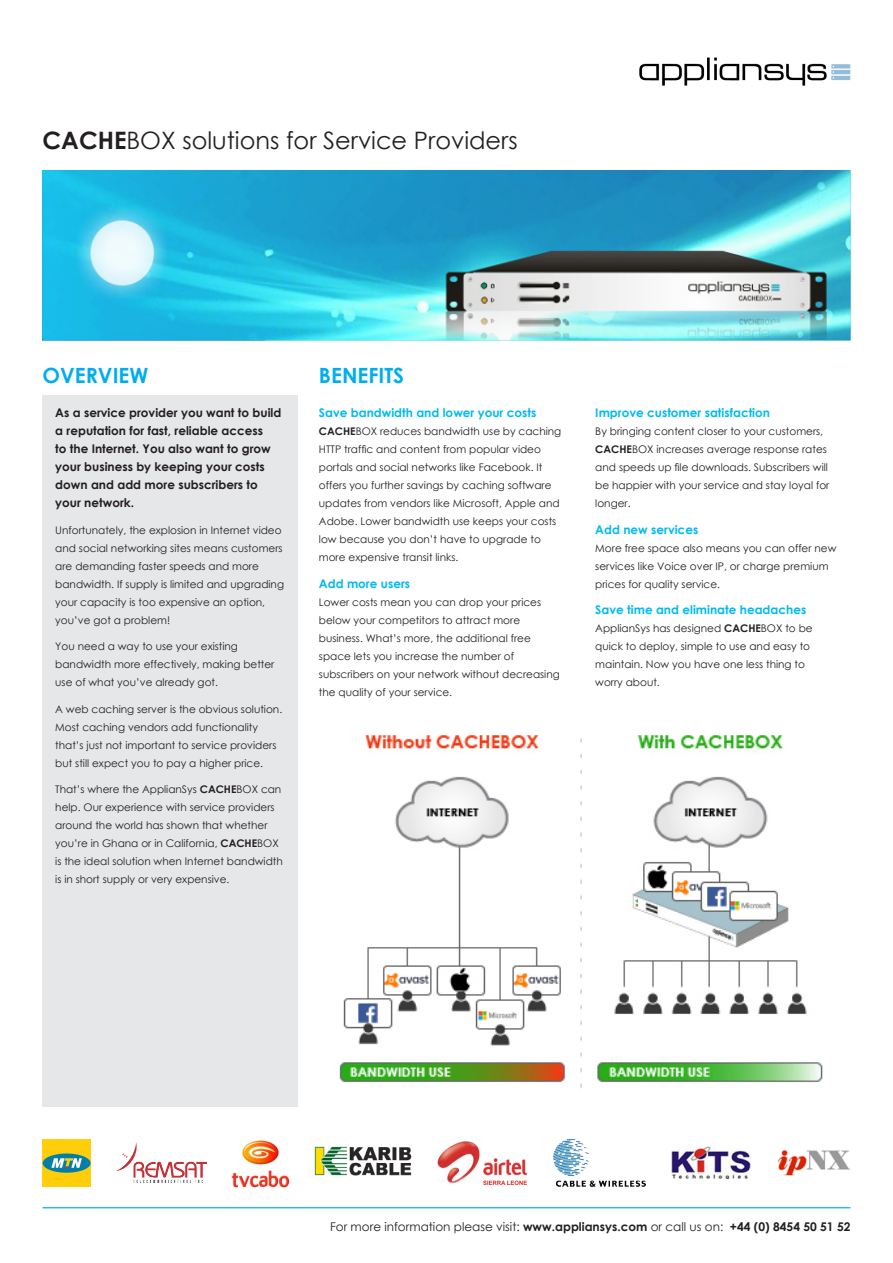
<style>
.page{position:relative;width:893px;height:1263px;background:#fff}
.page>*{position:absolute;margin:0;border:0;box-sizing:border-box;transform-origin:0 0}
.t1{font:24px "Century Gothic";color:#231f20}
.t2{font:700 21px "Century Gothic";color:#00aeef}
.P1{font:700 12px/18px "Century Gothic";color:#231f20}
.t3{font:700 12px "Century Gothic";color:#00baf1}
.t4{font:12px "Century Gothic";color:#231f20}
.t5{font:10.5px/18px "Century Gothic";color:#231f20}
.s1{font-weight:700}
</style>
<div class="page">
<div style="left:43px;top:395px;width:255px;height:712px;background:#e6e7e9"></div>
<hr style="left:43px;top:1207px;width:807px;height:1px;background:#2cbdd8">
<img style="left:639px;top:57px;width:211px;height:28px">
<img style="left:43px;top:170px;width:807px;height:170px">
<img style="left:315px;top:1147px;width:97px;height:28px">
<img style="left:438px;top:1142px;width:90px;height:42px">
<img style="left:553px;top:1139px;width:93px;height:47px">
<img style="left:672px;top:1147px;width:79px;height:32px">
<img style="left:777px;top:1149px;width:73px;height:27px">
<img style="left:43px;top:1139px;width:47px;height:47px">
<img style="left:116px;top:1143px;width:90px;height:40px">
<img style="left:232px;top:1140px;width:57px;height:47px">
<img style="left:339px;top:735px;width:484px;height:353px">
<h1 class="t1" style="left:43px;top:123px;width:477px"><span class="s1">CACHE</span>BOX solutions for Service Providers</h1>
<h2 class="t2" style="left:43px;top:359px;width:107px">OVERVIEW</h2>
<p class="P1" style="left:55px;top:403px;width:228px">As a service provider you want to build a reputation for fast, reliable access<br>to the Internet. You also want to grow your business by keeping your costs down and add more subscribers to your network.</p>
<p class="t5" style="left:55px;top:521px;width:230px">Unfortunately, the explosion in Internet video and social networking sites means customers are demanding faster speeds and more bandwidth. If supply is limited and upgrading your capacity is too expensive an option, you’ve got a problem!</p>
<p class="t5" style="left:55px;top:637px;width:221px">You need a way to use your existing bandwidth more effectively, making better use of what you’ve already got.</p>
<p class="t5" style="left:55px;top:700px;width:228px">A web caching server is the obvious solution.<br>Most caching vendors add functionality that’s just not important to service providers but still expect you to pay a higher price.</p>
<p class="t5" style="left:55px;top:780px;width:229px">That’s where the ApplianSys <span class="s1">CACHE</span>BOX can help. Our experience with service providers around the world has shown that whether you’re in Ghana or in California, <span class="s1">CACHE</span>BOX is the ideal solution when Internet bandwidth is in short supply or very expensive.</p>
<h2 class="t2" style="left:319px;top:359px;width:87px">BENEFITS</h2>
<h3 class="t3" style="left:319px;top:404px;width:219px">Save bandwidth and lower your costs</h3>
<p class="t5" style="left:319px;top:422px;width:244px"><span class="s1">CACHE</span>BOX reduces bandwidth use by caching HTTP traffic and content from popular video portals and social networks like Facebook. It offers you further savings by caching software updates from vendors like Microsoft, Apple and Adobe. Lower bandwidth use keeps your costs low because you don’t have to upgrade to more expensive transit links.</p>
<h3 class="t3" style="left:319px;top:574px;width:93px">Add more users</h3>
<p class="t5" style="left:319px;top:593px;width:242px">Lower costs mean you can drop your prices below your competitors to attract more business. What’s more, the additional free space lets you increase the number of subscribers on your network without decreasing the quality of your service.</p>
<h3 class="t3" style="left:595px;top:404px;width:176px">Improve customer satisfaction</h3>
<p class="t5" style="left:595px;top:422px;width:236px">By bringing content closer to your customers, <span class="s1">CACHE</span>BOX increases average response rates and speeds up file downloads. Subscribers will be happier with your service and stay loyal for longer.</p>
<h3 class="t3" style="left:595px;top:520px;width:104px">Add new services</h3>
<p class="t5" style="left:595px;top:539px;width:243px">More free space also means you can offer new services like Voice over IP, or charge premium prices for quality service.</p>
<h3 class="t3" style="left:595px;top:601px;width:212px">Save time and eliminate headaches</h3>
<p class="t5" style="left:595px;top:619px;width:219px">ApplianSys has designed <span class="s1">CACHE</span>BOX to be quick to deploy, simple to use and easy to maintain. Now you have one less thing to worry about.</p>
<p class="t4" style="left:330px;top:1218px;width:522px">For more information please visit: <span class="s1">www.appliansys.com</span> or call us on: <span class="s1">+44 (0) 8454 50 51 52</span></p>
</div>
